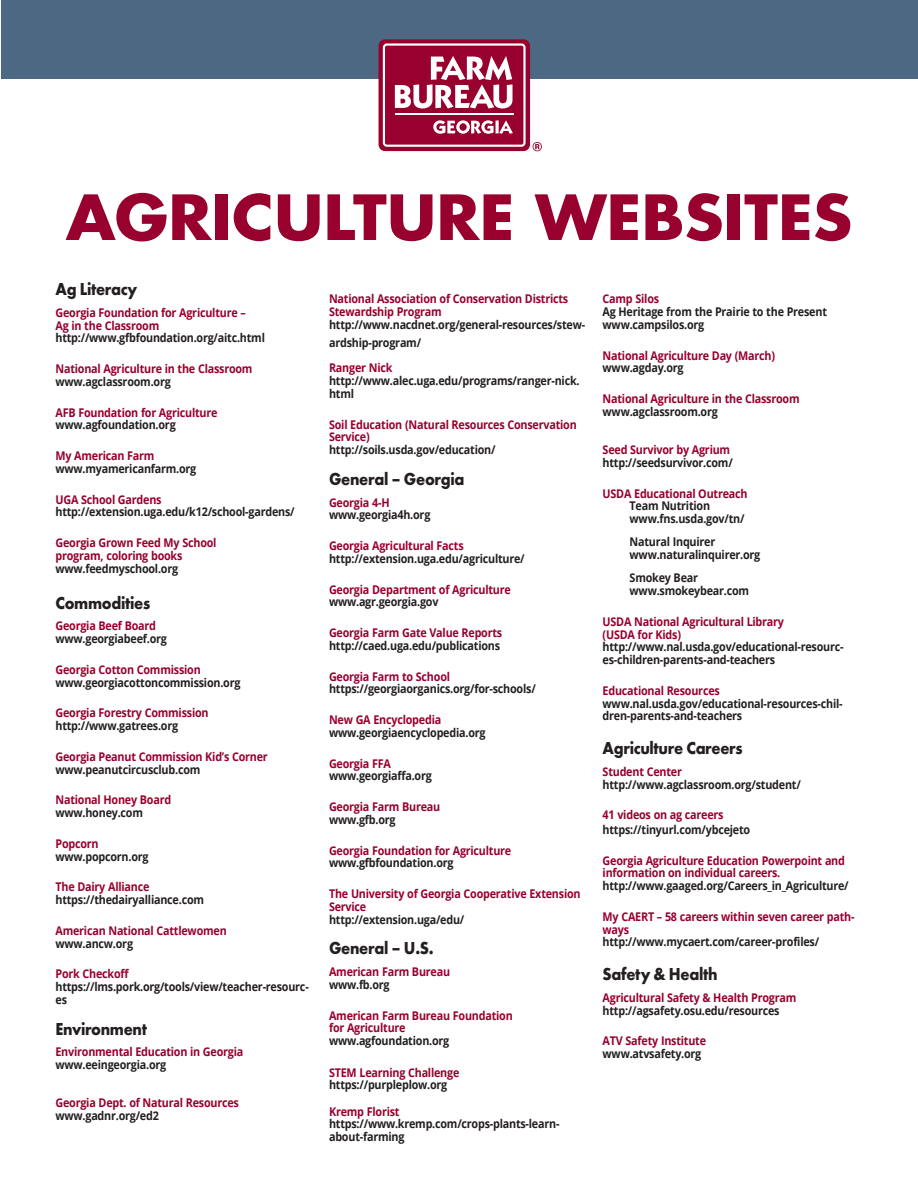
<style>
.page{position:relative;width:918px;height:1188px;background:#fff}
.page>*{position:absolute;margin:0;border:0;box-sizing:border-box;transform-origin:0 0}
.t1{font:700 60.6px "Futura LT Pro";color:#98012d;scale:1.05 1}
.t2{font:700 18px "Futura PT";letter-spacing:-.02em;color:#231f20;scale:.9 1}
.t3{font:700 12px/12.8px "Open Sans";letter-spacing:-.02em;color:#231f20;scale:.9 1}
.t4{font:700 12px/12.8px "Open Sans";letter-spacing:-.02em;color:#98012d;scale:.9 1}
.s1{color:#98012d}
</style>
<div class="page">
<div style="left:1px;top:0;width:917px;height:79px;background:#4d6882"></div>
<div style="left:379px;top:39px;width:151px;height:112px;background:#98012d;border-radius:7px"></div>
<svg style="left:383px;top:43px;width:143px;height:104px"></svg>
<hr style="left:395px;top:113px;width:118px;height:2px;background:#fff">
<svg style="left:533px;top:142px;width:9px;height:9px"></svg>
<p class="t1" style="left:66px;top:171px;width:750px">AGRICULTURE WEBSITES</p>
<p class="t2" style="left:56px;top:277px;width:92px">Ag Literacy</p>
<p class="t4" style="left:56px;top:306px;width:213px">Georgia Foundation for Agriculture –</p>
<p class="t4" style="left:56px;top:319px;width:117px">Ag in the Classroom</p>
<p class="t3" style="left:56px;top:331px;width:234px">http://www.gfbfoundation.org/aitc.html</p>
<p class="t4" style="left:56px;top:362px;width:220px">National Agriculture in the Classroom</p>
<p class="t3" style="left:56px;top:375px;width:130px">www.agclassroom.org</p>
<p class="t4" style="left:56px;top:406px;width:182px">AFB Foundation for Agriculture</p>
<p class="t3" style="left:56px;top:418px;width:135px">www.agfoundation.org</p>
<p class="t4" style="left:56px;top:449px;width:112px">My American Farm</p>
<p class="t3" style="left:56px;top:462px;width:158px">www.myamericanfarm.org</p>
<p class="t4" style="left:56px;top:493px;width:119px">UGA School Gardens</p>
<p class="t3" style="left:56px;top:505px;width:267px">http://extension.uga.edu/k12/school-gardens/</p>
<p class="t4" style="left:56px;top:536px;width:181px">Georgia Grown Feed My School</p>
<p class="t4" style="left:56px;top:549px;width:143px">program, coloring books</p>
<p class="t3" style="left:56px;top:562px;width:138px">www.feedmyschool.org</p>
<p class="t2" style="left:56px;top:591px;width:107px">Commodities</p>
<p class="t4" style="left:56px;top:619px;width:113px">Georgia Beef Board</p>
<p class="t3" style="left:56px;top:632px;width:125px">www.georgiabeef.org</p>
<p class="t4" style="left:56px;top:663px;width:163px">Georgia Cotton Commission</p>
<p class="t3" style="left:56px;top:676px;width:207px">www.georgiacottoncommission.org</p>
<p class="t4" style="left:56px;top:706px;width:172px">Georgia Forestry Commission</p>
<p class="t3" style="left:56px;top:719px;width:138px">http://www.gatrees.org</p>
<p class="t4" style="left:56px;top:750px;width:237px">Georgia Peanut Commission Kid’s Corner</p>
<p class="t3" style="left:56px;top:763px;width:163px">www.peanutcircusclub.com</p>
<p class="t4" style="left:56px;top:793px;width:130px">National Honey Board</p>
<p class="t3" style="left:56px;top:806px;width:99px">www.honey.com</p>
<p class="t4" style="left:56px;top:837px;width:50px">Popcorn</p>
<p class="t3" style="left:56px;top:850px;width:105px">www.popcorn.org</p>
<p class="t4" style="left:56px;top:880px;width:106px">The Dairy Alliance</p>
<p class="t3" style="left:56px;top:893px;width:167px">https://thedairyalliance.com</p>
<p class="t4" style="left:56px;top:924px;width:192px">American National Cattlewomen</p>
<p class="t3" style="left:56px;top:937px;width:88px">www.ancw.org</p>
<p class="t4" style="left:56px;top:967px;width:83px">Pork Checkoff</p>
<p class="t3" style="left:56px;top:980px;width:283px">https://lms.pork.org/tools/view/teacher-resourc&shy;es</p>
<p class="t2" style="left:56px;top:1017px;width:103px">Environment</p>
<p class="t4" style="left:56px;top:1045px;width:210px">Environmental Education in Georgia</p>
<p class="t3" style="left:56px;top:1058px;width:125px">www.eeingeorgia.org</p>
<p class="t4" style="left:56px;top:1096px;width:205px">Georgia Dept. of Natural Resources</p>
<p class="t3" style="left:56px;top:1109px;width:116px">www.gadnr.org/ed2</p>
<p class="t4" style="left:329px;top:292px;width:267px">National Association of Conservation Districts<br>Stewardship Program</p>
<p class="t3" style="left:329px;top:315px;width:286px;line-height:18px">http://www.nacdnet.org/general-resources/stew&shy;ardship-program/</p>
<p class="t4" style="left:329px;top:361px;width:72px">Ranger Nick</p>
<p class="t3" style="left:329px;top:374px;width:280px">http://www.alec.uga.edu/programs/ranger-nick. html</p>
<p class="t4" style="left:329px;top:418px;width:277px">Soil Education (Natural Resources Conservation<br>Service)</p>
<p class="t3" style="left:329px;top:443px;width:187px">http://soils.usda.gov/education/</p>
<p class="t2" style="left:329px;top:467px;width:152px">General – Georgia</p>
<p class="t4" style="left:329px;top:496px;width:69px">Georgia 4-H</p>
<p class="t3" style="left:329px;top:508px;width:114px">www.georgia4h.org</p>
<p class="t4" style="left:329px;top:539px;width:151px">Georgia Agricultural Facts</p>
<p class="t3" style="left:329px;top:552px;width:219px">http://extension.uga.edu/agriculture/</p>
<p class="t4" style="left:329px;top:583px;width:203px">Georgia Department of Agriculture</p>
<p class="t3" style="left:329px;top:595px;width:123px">www.agr.georgia.gov</p>
<p class="t4" style="left:329px;top:626px;width:194px">Georgia Farm Gate Value Reports</p>
<p class="t3" style="left:329px;top:639px;width:192px">http://caed.uga.edu/publications</p>
<p class="t4" style="left:329px;top:670px;width:136px">Georgia Farm to School</p>
<p class="t3" style="left:329px;top:682px;width:231px">https://georgiaorganics.org/for-schools/</p>
<p class="t4" style="left:329px;top:713px;width:126px">New GA Encyclopedia</p>
<p class="t3" style="left:329px;top:726px;width:175px">www.georgiaencyclopedia.org</p>
<p class="t4" style="left:329px;top:757px;width:70px">Georgia FFA</p>
<p class="t3" style="left:329px;top:769px;width:116px">www.georgiaffa.org</p>
<p class="t4" style="left:329px;top:800px;width:125px">Georgia Farm Bureau</p>
<p class="t3" style="left:329px;top:813px;width:75px">www.gfb.org</p>
<p class="t4" style="left:329px;top:844px;width:204px">Georgia Foundation for Agriculture</p>
<p class="t3" style="left:329px;top:856px;width:140px">www.gfbfoundation.org</p>
<p class="t4" style="left:329px;top:887px;width:281px">The University of Georgia Cooperative Extension<br>Service</p>
<p class="t3" style="left:329px;top:913px;width:152px">http://extension.uga/edu/</p>
<p class="t2" style="left:329px;top:937px;width:118px">General – U.S.</p>
<p class="t4" style="left:329px;top:965px;width:136px">American Farm Bureau</p>
<p class="t3" style="left:329px;top:978px;width:69px">www.fb.org</p>
<p class="t4" style="left:329px;top:1009px;width:206px">American Farm Bureau Foundation</p>
<p class="t4" style="left:329px;top:1021px;width:87px">for Agriculture</p>
<p class="t3" style="left:329px;top:1034px;width:135px">www.agfoundation.org</p>
<p class="t4" style="left:329px;top:1066px;width:146px">STEM Learning Challenge</p>
<p class="t3" style="left:329px;top:1072px;width:133px;line-height:26.2px">https://purpleplow.org<br><span class="s1">Kremp Florist</span></p>
<p class="t3" style="left:329px;top:1117px;width:258px">https://www.kremp.com/crops-plants-learn&shy;about-farming</p>
<p class="t4" style="left:603px;top:292px;width:64px">Camp Silos</p>
<p class="t3" style="left:603px;top:305px;width:251px">Ag Heritage from the Prairie to the Present</p>
<p class="t3" style="left:603px;top:318px;width:114px">www.campsilos.org</p>
<p class="t4" style="left:603px;top:349px;width:193px">National Agriculture Day (March)</p>
<p class="t3" style="left:603px;top:361px;width:92px">www.agday.org</p>
<p class="t4" style="left:603px;top:392px;width:220px">National Agriculture in the Classroom</p>
<p class="t3" style="left:603px;top:405px;width:130px">www.agclassroom.org</p>
<p class="t4" style="left:603px;top:443px;width:143px">Seed Survivor by Agrium</p>
<p class="t3" style="left:603px;top:456px;width:146px">http://seedsurvivor.com/</p>
<p class="t4" style="left:603px;top:487px;width:163px">USDA Educational Outreach</p>
<p class="t3" style="left:630px;top:499px;width:91px">Team Nutrition</p>
<p class="t3" style="left:630px;top:512px;width:129px">www.fns.usda.gov/tn/</p>
<p class="t3" style="left:630px;top:535px;width:97px">Natural Inquirer</p>
<p class="t3" style="left:630px;top:548px;width:147px">www.naturalinquirer.org</p>
<p class="t3" style="left:630px;top:571px;width:78px">Smokey Bear</p>
<p class="t3" style="left:630px;top:584px;width:134px">www.smokeybear.com</p>
<p class="t4" style="left:603px;top:615px;width:203px">USDA National Agricultural Library</p>
<p class="t4" style="left:603px;top:628px;width:89px">(USDA for Kids)</p>
<p class="t3" style="left:603px;top:640px;width:269px">http://www.nal.usda.gov/educational-resourc&shy;es-children-parents-and-teachers</p>
<p class="t4" style="left:603px;top:684px;width:132px">Educational Resources</p>
<p class="t3" style="left:603px;top:697px;width:268px">www.nal.usda.gov/educational-resources-chil&shy;dren-parents-and-teachers</p>
<p class="t2" style="left:603px;top:736px;width:157px">Agriculture Careers</p>
<p class="t4" style="left:603px;top:765px;width:90px">Student Center</p>
<p class="t3" style="left:603px;top:778px;width:222px">http://www.agclassroom.org/student/</p>
<p class="t4" style="left:603px;top:808px;width:136px">41 videos on ag careers</p>
<p class="t3" style="left:603px;top:823px;width:166px">https://tinyurl.com/ybcejeto</p>
<p class="t4" style="left:603px;top:853px;width:271px">Georgia Agriculture Education Powerpoint and information on individual careers.</p>
<p class="t3" style="left:603px;top:879px;width:275px">http://www.gaaged.org/Careers_in_Agriculture/</p>
<p class="t4" style="left:603px;top:910px;width:281px">My CAERT – 58 careers within seven career path&shy;ways</p>
<p class="t3" style="left:603px;top:935px;width:242px">http://www.mycaert.com/career-profiles/</p>
<p class="t2" style="left:603px;top:962px;width:129px">Safety &amp; Health</p>
<p class="t4" style="left:603px;top:991px;width:217px">Agricultural Safety &amp; Health Program</p>
<p class="t3" style="left:603px;top:1003px;width:198px">http://agsafety.osu.edu/resources</p>
<p class="t4" style="left:603px;top:1034px;width:117px">ATV Safety Institute</p>
<p class="t3" style="left:603px;top:1047px;width:111px">www.atvsafety.org</p>
</div>
